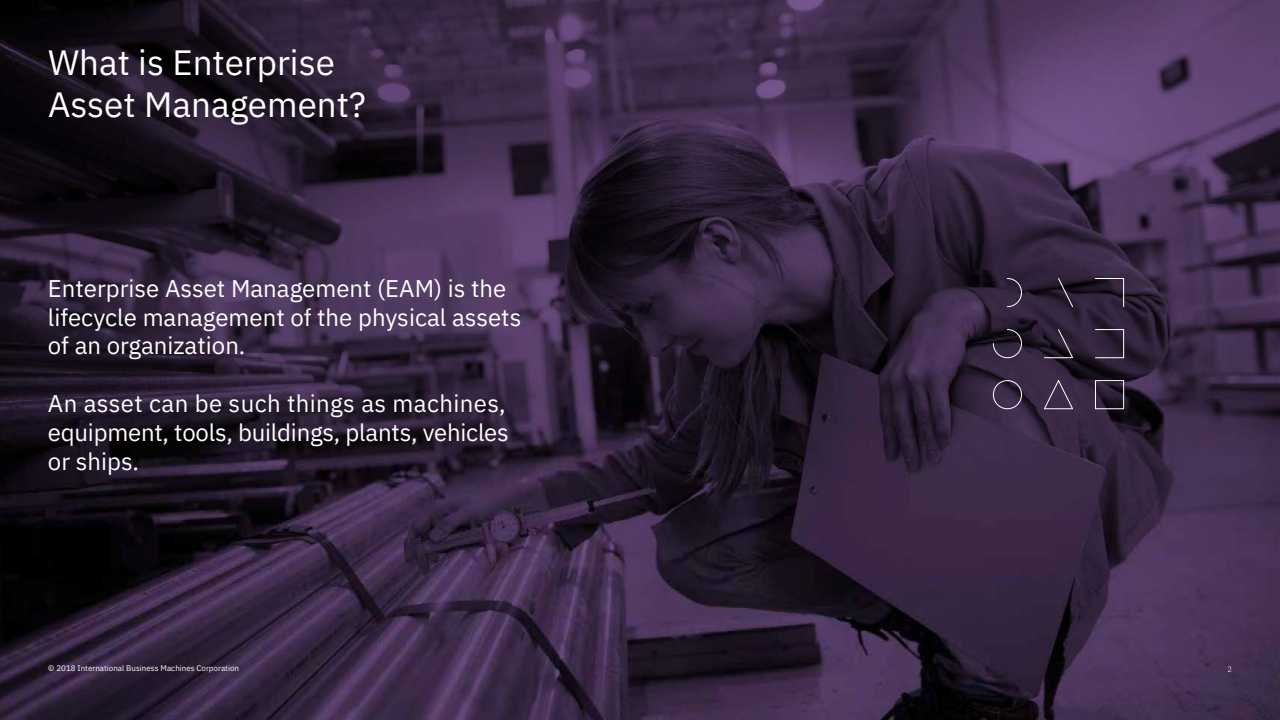
<style>
.page{position:relative;width:1280px;height:720px;background:#fff}
.page>*{position:absolute;margin:0;border:0;box-sizing:border-box;transform-origin:0 0}
.t1{font:35px/42px "IBM Plex Sans";color:#fff}
.t2{font:24px/28.8px "IBM Plex Sans";color:#fff}
.t3{font:8px "IBM Plex Sans";color:#fff}
</style>
<div class="page">
<img style="left:0;top:0;width:1280px;height:720px">
<svg style="left:993px;top:278px;width:131px;height:131px;background:#34273c"></svg>
<svg style="left:1228px;top:666px;width:3px;height:6px"></svg>
<h1 class="t1" style="left:48px;top:39px;width:319px">What is Enterprise<br>Asset Management?</h1>
<p class="t2" style="left:48px;top:272px;width:475px">Enterprise Asset Management (EAM) is the lifecycle management of the physical assets of an organization.</p>
<p class="t2" style="left:48px;top:387px;width:462px">An asset can be such things as machines, equipment, tools, buildings, plants, vehicles or ships.</p>
<p class="t3" style="left:48px;top:662px;width:192px">© 2018 International Business Machines Corporation</p>
</div>
